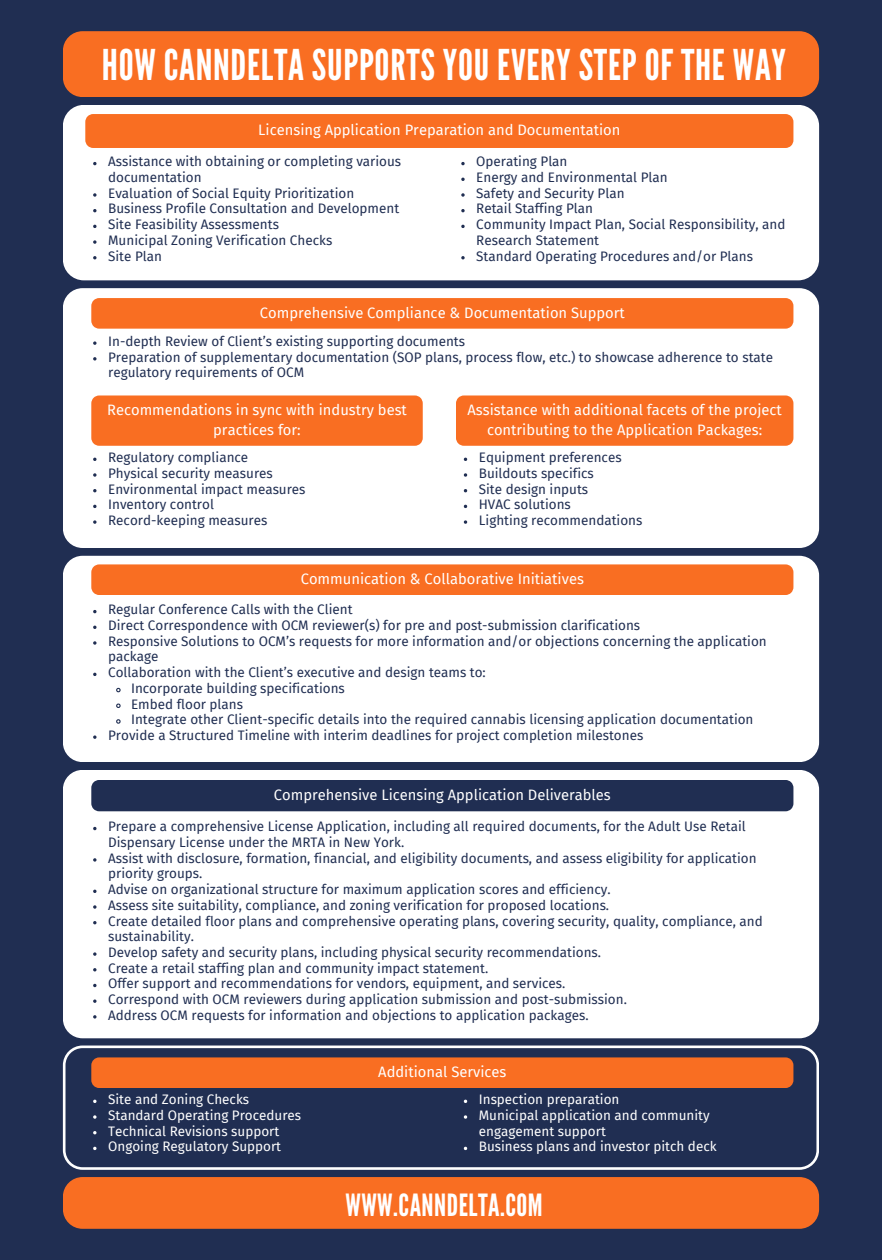
<style>
.page{position:relative;width:882px;height:1260px;background:#202e52}
.page>*{position:absolute;margin:0;border:0;box-sizing:border-box;transform-origin:0 0}
.t1{font:42.35px "League Gothic";letter-spacing:.015em;color:#fff}
.t2{font:30.62px "League Gothic";letter-spacing:.015em;color:#fff}
.t3{font:14.7px/19.6px "Fira Sans";color:#fff;text-align:center}
.t4{font:13.47px/15.8px "Fira Sans";color:#202e52}
.t5{font:13.47px/15.8px "Fira Sans";color:#fff}
</style>
<div class="page">
<div style="left:63px;top:31px;width:756px;height:66px;background:#f96e22;border-radius:20px"></div>
<div style="left:63px;top:1177px;width:756px;height:52px;background:#f96e22;border-radius:20px"></div>
<div style="left:63px;top:556px;width:756px;height:206px;background:#fff;border-radius:20px"></div>
<div style="left:91px;top:564px;width:702px;height:31px;background:#f96e22"></div>
<svg style="left:93px;top:610px;width:4px;height:3px"></svg>
<svg style="left:93px;top:626px;width:4px;height:3px"></svg>
<svg style="left:93px;top:641px;width:4px;height:4px"></svg>
<svg style="left:93px;top:673px;width:4px;height:3px"></svg>
<svg style="left:116px;top:687px;width:5px;height:6px"></svg>
<svg style="left:116px;top:703px;width:5px;height:5px"></svg>
<svg style="left:116px;top:719px;width:5px;height:5px"></svg>
<svg style="left:93px;top:735px;width:4px;height:4px"></svg>
<div style="left:63px;top:105px;width:756px;height:175px;background:#fff;border-radius:21px"></div>
<div style="left:85px;top:114px;width:708px;height:34px;background:#f96e22"></div>
<svg style="left:93px;top:162px;width:4px;height:3px"></svg>
<svg style="left:93px;top:193px;width:4px;height:4px"></svg>
<svg style="left:93px;top:209px;width:4px;height:3px"></svg>
<svg style="left:93px;top:225px;width:4px;height:3px"></svg>
<svg style="left:93px;top:240px;width:4px;height:4px"></svg>
<svg style="left:93px;top:256px;width:4px;height:3px"></svg>
<svg style="left:461px;top:162px;width:4px;height:3px"></svg>
<svg style="left:461px;top:178px;width:4px;height:3px"></svg>
<svg style="left:461px;top:193px;width:4px;height:4px"></svg>
<svg style="left:461px;top:209px;width:4px;height:3px"></svg>
<svg style="left:461px;top:225px;width:4px;height:3px"></svg>
<svg style="left:461px;top:256px;width:4px;height:3px"></svg>
<div style="left:63px;top:288px;width:756px;height:260px;background:#fff;border-radius:20px"></div>
<div style="left:91px;top:395px;width:332px;height:51px;background:#f96e22"></div>
<div style="left:456px;top:395px;width:337px;height:51px;background:#f96e22"></div>
<div style="left:91px;top:298px;width:702px;height:31px;background:#f96e22"></div>
<svg style="left:93px;top:458px;width:4px;height:3px"></svg>
<svg style="left:93px;top:473px;width:4px;height:4px"></svg>
<svg style="left:93px;top:489px;width:4px;height:3px"></svg>
<svg style="left:93px;top:505px;width:4px;height:3px"></svg>
<svg style="left:93px;top:520px;width:4px;height:4px"></svg>
<svg style="left:464px;top:473px;width:3px;height:4px"></svg>
<svg style="left:464px;top:520px;width:3px;height:4px"></svg>
<svg style="left:93px;top:341px;width:4px;height:4px"></svg>
<svg style="left:93px;top:357px;width:4px;height:4px"></svg>
<svg style="left:63px;top:1046px;width:756px;height:124px"></svg>
<div style="left:91px;top:1057px;width:702px;height:31px;background:#f96e22;border-radius:8px"></div>
<svg style="left:93px;top:1100px;width:4px;height:3px"></svg>
<svg style="left:93px;top:1115px;width:4px;height:4px"></svg>
<svg style="left:93px;top:1131px;width:4px;height:3px"></svg>
<svg style="left:93px;top:1147px;width:4px;height:3px"></svg>
<svg style="left:464px;top:1115px;width:3px;height:4px"></svg>
<div style="left:63px;top:770px;width:756px;height:268px;background:#fff;border-radius:20px"></div>
<div style="left:91px;top:780px;width:702px;height:31px;background:#202e52"></div>
<svg style="left:93px;top:827px;width:4px;height:3px"></svg>
<svg style="left:93px;top:858px;width:4px;height:4px"></svg>
<svg style="left:93px;top:890px;width:4px;height:3px"></svg>
<svg style="left:93px;top:905px;width:4px;height:4px"></svg>
<svg style="left:93px;top:921px;width:4px;height:3px"></svg>
<svg style="left:93px;top:952px;width:4px;height:4px"></svg>
<svg style="left:93px;top:968px;width:4px;height:3px"></svg>
<svg style="left:93px;top:984px;width:4px;height:3px"></svg>
<svg style="left:93px;top:1000px;width:4px;height:3px"></svg>
<svg style="left:93px;top:1015px;width:4px;height:4px"></svg>
<p class="t1" style="left:102px;top:40px;width:686px">HOW CANNDELTA SUPPORTS YOU EVERY STEP OF THE WAY</p>
<p class="t3" style="left:258px;top:120px;width:364px">Licensing Application Preparation and Documentation</p>
<p class="t4" style="left:108px;top:154px;width:295px">Assistance with obtaining or completing various documentation</p>
<p class="t4" style="left:108px;top:185px;width:248px">Evaluation of Social Equity Prioritization</p>
<p class="t4" style="left:108px;top:201px;width:293px">Business Profile Consultation and Development</p>
<p class="t4" style="left:108px;top:217px;width:172px">Site Feasibility Assessments</p>
<p class="t4" style="left:108px;top:232px;width:226px">Municipal Zoning Verification Checks</p>
<p class="t4" style="left:108px;top:248px;width:55px">Site Plan</p>
<p class="t4" style="left:476px;top:154px;width:93px">Operating Plan</p>
<p class="t4" style="left:476px;top:170px;width:193px">Energy and Environmental Plan</p>
<p class="t4" style="left:476px;top:185px;width:150px">Safety and Security Plan</p>
<p class="t4" style="left:476px;top:201px;width:118px">Retail Staffing Plan</p>
<p class="t4" style="left:476px;top:217px;width:311px">Community Impact Plan, Social Responsibility, and<br>Research Statement</p>
<p class="t4" style="left:476px;top:248px;width:278px">Standard Operating Procedures and/or Plans</p>
<p class="t3" style="left:260px;top:303px;width:366px">Comprehensive Compliance &amp; Documentation Support</p>
<p class="t4" style="left:108px;top:334px;width:358px">In-depth Review of Client’s existing supporting documents</p>
<p class="t4" style="left:108px;top:349px;width:666px">Preparation of supplementary documentation (SOP plans, process flow, etc.) to showcase adherence to state regulatory requirements of OCM</p>
<p class="t3" style="left:107px;top:400px;width:301px">Recommendations in sync with industry best practices for:</p>
<p class="t3" style="left:468px;top:400px;width:316px">Assistance with additional facets of the project contributing to the Application Packages:</p>
<p class="t4" style="left:108px;top:450px;width:142px">Regulatory compliance</p>
<p class="t4" style="left:108px;top:465px;width:166px">Physical security measures</p>
<p class="t4" style="left:108px;top:481px;width:199px">Environmental impact measures</p>
<p class="t4" style="left:108px;top:497px;width:107px">Inventory control</p>
<p class="t4" style="left:108px;top:513px;width:161px">Record-keeping measures</p>
<p class="t4" style="left:479px;top:450px;width:144px">Equipment preferences</p>
<p class="t4" style="left:479px;top:465px;width:117px">Buildouts specifics</p>
<p class="t4" style="left:479px;top:481px;width:111px">Site design inputs</p>
<p class="t4" style="left:479px;top:497px;width:94px">HVAC solutions</p>
<p class="t4" style="left:479px;top:513px;width:165px">Lighting recommendations</p>
<p class="t3" style="left:301px;top:569px;width:285px">Communication &amp; Collaborative Initiatives</p>
<p class="t4" style="left:108px;top:602px;width:246px">Regular Conference Calls with the Client</p>
<p class="t4" style="left:108px;top:618px;width:534px">Direct Correspondence with OCM reviewer(s) for pre and post-submission clarifications</p>
<p class="t4" style="left:108px;top:633px;width:660px">Responsive Solutions to OCM’s requests for more information and/or objections concerning the application package</p>
<p class="t4" style="left:108px;top:665px;width:379px">Collaboration with the Client’s executive and design teams to:</p>
<p class="t4" style="left:131px;top:680px;width:215px">Incorporate building specifications</p>
<p class="t4" style="left:131px;top:696px;width:113px">Embed floor plans</p>
<p class="t4" style="left:131px;top:712px;width:624px">Integrate other Client-specific details into the required cannabis licensing application documentation</p>
<p class="t4" style="left:108px;top:728px;width:537px">Provide a Structured Timeline with interim deadlines for project completion milestones</p>
<p class="t3" style="left:274px;top:785px;width:338px">Comprehensive Licensing Application Deliverables</p>
<p class="t4" style="left:108px;top:819px;width:639px">Prepare a comprehensive License Application, including all required documents, for the Adult Use Retail<br>Dispensary License under the MRTA in New York.</p>
<p class="t4" style="left:108px;top:850px;width:650px">Assist with disclosure, formation, financial, and eligibility documents, and assess eligibility for application priority groups.</p>
<p class="t4" style="left:108px;top:882px;width:504px">Advise on organizational structure for maximum application scores and efficiency.</p>
<p class="t4" style="left:108px;top:897px;width:503px">Assess site suitability, compliance, and zoning verification for proposed locations.</p>
<p class="t4" style="left:108px;top:913px;width:656px">Create detailed floor plans and comprehensive operating plans, covering security, quality, compliance, and sustainability.</p>
<p class="t4" style="left:108px;top:945px;width:494px">Develop safety and security plans, including physical security recommendations.</p>
<p class="t4" style="left:108px;top:960px;width:382px">Create a retail staffing plan and community impact statement.</p>
<p class="t4" style="left:108px;top:976px;width:459px">Offer support and recommendations for vendors, equipment, and services.</p>
<p class="t4" style="left:108px;top:992px;width:520px">Correspond with OCM reviewers during application submission and post-submission.</p>
<p class="t4" style="left:108px;top:1007px;width:482px">Address OCM requests for information and objections to application packages.</p>
<p class="t5" style="left:108px;top:1092px;width:143px">Site and Zoning Checks</p>
<p class="t5" style="left:108px;top:1107px;width:195px">Standard Operating Procedures</p>
<p class="t5" style="left:108px;top:1123px;width:173px">Technical Revisions support</p>
<p class="t5" style="left:108px;top:1139px;width:174px">Ongoing Regulatory Support</p>
<p class="t3" style="left:378px;top:1062px;width:130px">Additional Services</p>
<p class="t5" style="left:479px;top:1092px;width:142px">Inspection preparation</p>
<p class="t5" style="left:479px;top:1107px;width:232px">Municipal application and community engagement support</p>
<p class="t5" style="left:479px;top:1139px;width:239px">Business plans and investor pitch deck</p>
<p class="t2" style="left:345px;top:1187px;width:199px">WWW.CANNDELTA.COM</p>
</div>
